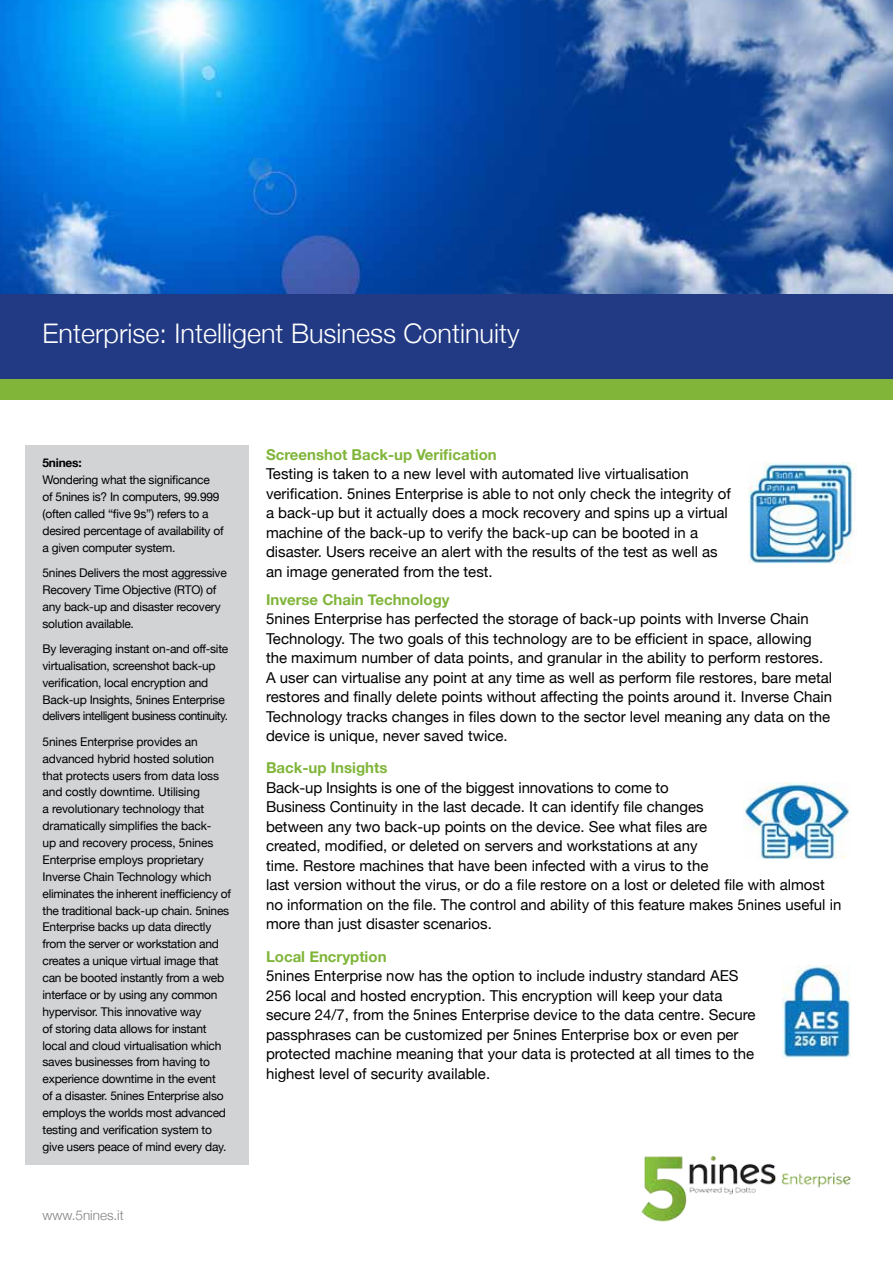
<style>
.page{position:relative;width:893px;height:1263px;background:#fff}
.page>*{position:absolute;margin:0;border:0;box-sizing:border-box;transform-origin:0 0}
.t1{font:300 27px "Helvetica Neue";color:#fff}
.t2{font:15px/19.5px "Helvetica Neue";color:#000}
.t3{font:700 15px "Helvetica Neue";color:#80b53a}
.t4{font:300 13.5px "Helvetica Neue";color:#808285}
.t5{font:12px/16.8px "Helvetica Neue";letter-spacing:-.02em;color:#000}
.t6{font:700 12px "Helvetica Neue";letter-spacing:-.02em;color:#000}
</style>
<div class="page">
<img style="left:0;top:0;width:893px;height:295px">
<div style="left:0;top:295px;width:893px;height:84px;background:#223983"></div>
<div style="left:0;top:379px;width:893px;height:21px;background:#80b53a"></div>
<img style="left:641px;top:1156px;width:210px;height:66px">
<div style="left:26px;top:445px;width:223px;height:719px;background:#d1d3d4"></div>
<img style="left:748px;top:463px;width:106px;height:100px">
<img style="left:743px;top:782px;width:107px;height:76px">
<img style="left:783px;top:965px;width:67px;height:94px">
<h1 class="t1" style="left:43px;top:311px;width:479px">Enterprise: Intelligent Business Continuity</h1>
<p class="t6" style="left:43px;top:453px;width:41px">5nines:</p>
<p class="t5" style="left:43px;top:472px;width:183px">Wondering what the significance<br>of 5nines is? In computers, 99.999 (often called “five 9s”) refers to a desired percentage of availability of a given computer system.</p>
<p class="t5" style="left:43px;top:565px;width:186px">5nines Delivers the most aggressive<br>Recovery Time Objective (RTO) of any back-up and disaster recovery solution available.</p>
<p class="t5" style="left:43px;top:641px;width:187px">By leveraging instant on-and off-site virtualisation, screenshot back-up verification, local encryption and Back-up Insights, 5nines Enterprise delivers intelligent business continuity.</p>
<p class="t5" style="left:43px;top:734px;width:190px">5nines Enterprise provides an advanced hybrid hosted solution that protects users from data loss and costly downtime. Utilising<br>a revolutionary technology that dramatically simplifies the back-<br>up and recovery process, 5nines Enterprise employs proprietary Inverse Chain Technology which eliminates the inherent inefficiency of the traditional back-up chain. 5nines Enterprise backs up data directly from the server or workstation and creates a unique virtual image that can be booted instantly from a web interface or by using any common hypervisor. This innovative way<br>of storing data allows for instant local and cloud virtualisation which saves businesses from having to experience downtime in the event<br>of a disaster. 5nines Enterprise also employs the worlds most advanced testing and verification system to give users peace of mind every day.</p>
<p class="t4" style="left:43px;top:1204px;width:83px">www.5nines.it</p>
<p class="t3" style="left:266px;top:442px;width:232px">Screenshot Back-up Verification</p>
<p class="t2" style="left:266px;top:465px;width:466px">Testing is taken to a new level with automated live virtualisation verification. 5nines Enterprise is able to not only check the integrity of a back-up but it actually does a mock recovery and spins up a virtual machine of the back-up to verify the back-up can be booted in a disaster. Users receive an alert with the results of the test as well as an image generated from the test.</p>
<p class="t3" style="left:266px;top:587px;width:185px">Inverse Chain Technology</p>
<p class="t2" style="left:266px;top:610px;width:568px">5nines Enterprise has perfected the storage of back-up points with Inverse Chain Technology. The two goals of this technology are to be efficient in space, allowing the maximum number of data points, and granular in the ability to perform restores.<br>A user can virtualise any point at any time as well as perform file restores, bare metal restores and finally delete points without affecting the points around it. Inverse Chain Technology tracks changes in files down to the sector level meaning any data on the device is unique, never saved twice.</p>
<p class="t3" style="left:266px;top:756px;width:123px">Back-up Insights</p>
<p class="t2" style="left:266px;top:779px;width:577px">Back-up Insights is one of the biggest innovations to come to<br>Business Continuity in the last decade. It can identify file changes<br>between any two back-up points on the device. See what files are<br>created, modified, or deleted on servers and workstations at any<br>time. Restore machines that have been infected with a virus to the<br>last version without the virus, or do a file restore on a lost or deleted file with almost no information on the file. The control and ability of this feature makes 5nines useful in more than just disaster scenarios.</p>
<p class="t3" style="left:266px;top:944px;width:122px">Local Encryption</p>
<p class="t2" style="left:266px;top:967px;width:491px">5nines Enterprise now has the option to include industry standard AES 256 local and hosted encryption. This encryption will keep your data secure 24/7, from the 5nines Enterprise device to the data centre. Secure passphrases can be customized per 5nines Enterprise box or even per protected machine meaning that your data is protected at all times to the highest level of security available.</p>
</div>
